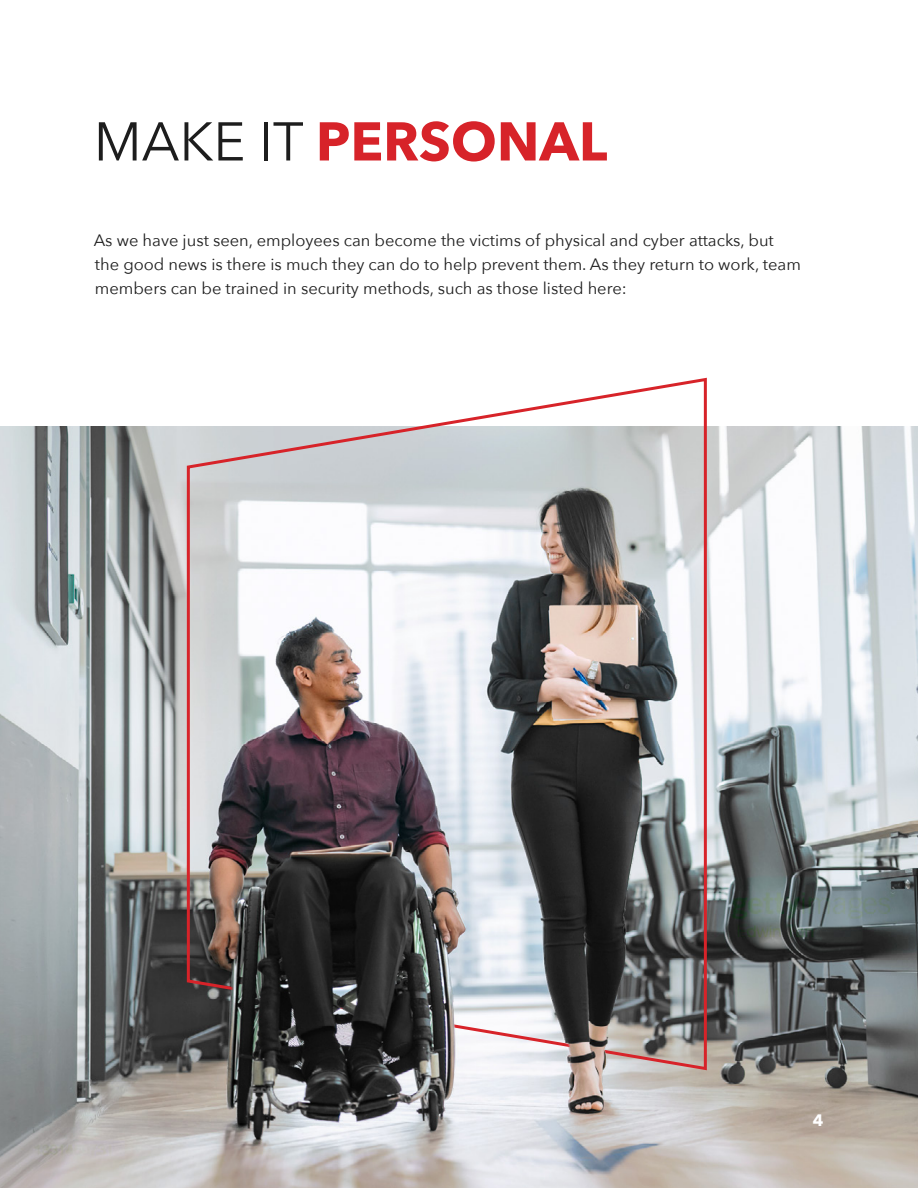
<style>
.page{position:relative;width:918px;height:1188px;background:#fff}
.page>*{position:absolute;margin:0;border:0;box-sizing:border-box;transform-origin:0 0}
.Heading_1{font:700 54px "Avenir Next";color:#d72329}
.t1{font:16.5px/24px "Avenir Next";color:#1d1d1d}
.t2{font:700 16.5px "Avenir Next";color:#fff}
.s1{font-weight:400;color:#1d1d1d}
</style>
<div class="page">
<img style="left:0;top:427px;width:918px;height:761px">
<svg style="left:185px;top:377px;width:524px;height:695px"></svg>
<img style="left:143px;top:822px;width:524px;height:336px">
<p class="Heading_1" style="left:94px;top:95px;width:515px"><span class="s1">MAKE IT</span> PERSONAL</p>
<p class="t1" style="left:94px;top:228px;width:709px">As we have just seen, employees can become the victims of physical and cyber attacks, but the good news is there is much they can do to help prevent them. As they return to work, team members can be trained in security methods, such as those listed here:</p>
<p class="t2" style="left:813px;top:1106px;width:12px">4</p>
</div>
